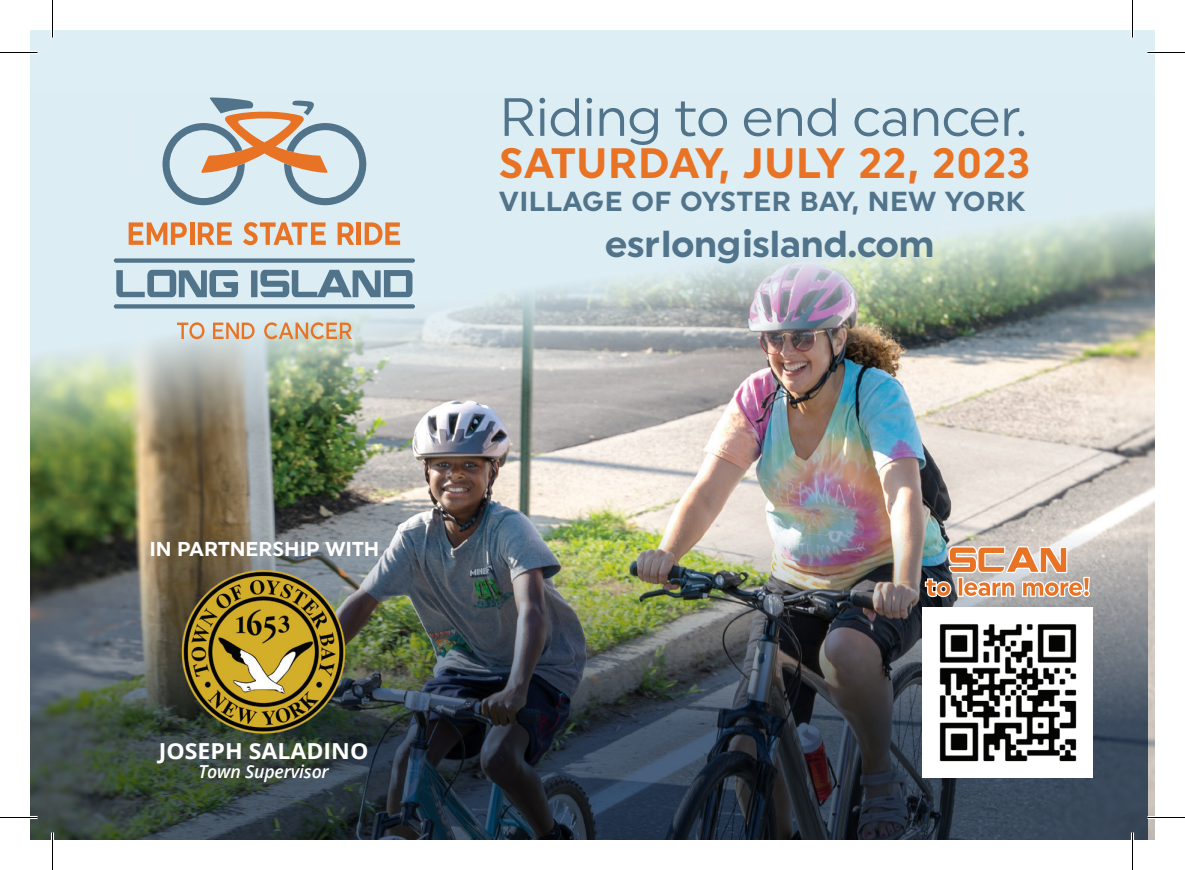
<style>
.page{position:relative;width:1185px;height:870px;background:#fff}
.page>*{position:absolute;margin:0;border:0;box-sizing:border-box;transform-origin:0 0}
.t1{font:53.75px "Uniform Regular 3";letter-spacing:-.01em;color:#51748b}
.t2{font:700 42.5px "Uniform";letter-spacing:.02em;color:#e97324}
.t3{font:700 37.5px "Uniform";letter-spacing:-.01em;color:#51748b}
.t4{font:700 27.5px "Uniform";letter-spacing:.02em;color:#51748b}
.t5{font:700 22px "Open Sans";color:#fff;scale:1.05 1}
.t6{font:20px "Uniform Regular 2";color:#fff}
.t7{font:italic 600 18px "Open Sans";letter-spacing:-.01em;color:#fff}
</style>
<div class="page">
<div style="left:30px;top:30px;width:1125px;height:810px;background:#deeef5"></div>
<img style="left:30px;top:97px;width:1125px;height:743px">
<img style="left:30px;top:500px;width:1118px;height:340px">
<svg style="left:116px;top:270px;width:122px;height:27px"></svg>
<svg style="left:251px;top:270px;width:161px;height:27px"></svg>
<svg style="left:177px;top:322px;width:27px;height:17px"></svg>
<svg style="left:213px;top:323px;width:42px;height:16px"></svg>
<svg style="left:264px;top:322px;width:88px;height:17px"></svg>
<svg style="left:129px;top:222px;width:58px;height:23px"></svg>
<hr style="left:190px;top:222px;width:4px;height:23px;background:#e97324">
<svg style="left:198px;top:222px;width:34px;height:23px"></svg>
<svg style="left:243px;top:222px;width:83px;height:23px"></svg>
<svg style="left:338px;top:222px;width:16px;height:23px"></svg>
<hr style="left:357px;top:222px;width:4px;height:23px;background:#e97324">
<svg style="left:365px;top:222px;width:35px;height:23px"></svg>
<svg style="left:163px;top:98px;width:203px;height:107px"></svg>
<div style="left:114px;top:258px;width:301px;height:5px;background:#51748b;border-radius:2px"></div>
<div style="left:114px;top:304px;width:301px;height:5px;background:#51748b;border-radius:2px"></div>
<div style="left:922px;top:607px;width:171px;height:171px;background:#fff"></div>
<img style="left:939px;top:624px;width:138px;height:138px">
<img style="left:180px;top:567px;width:168px;height:169px">
<svg style="left:924px;top:536px;width:168px;height:63px;background:#c7ad99"></svg>
<hr style="left:0;top:51px;width:38px;height:3px;background:#fff">
<hr style="left:1148px;top:51px;width:37px;height:3px;background:#fff">
<hr style="left:0;top:816px;width:38px;height:3px;background:#fff">
<hr style="left:1148px;top:816px;width:37px;height:3px;background:#fff">
<hr style="left:51px;top:0;width:3px;height:38px;background:#fff">
<hr style="left:51px;top:832px;width:3px;height:38px;background:#fff">
<hr style="left:1131px;top:0;width:3px;height:38px;background:#fff">
<hr style="left:1131px;top:832px;width:3px;height:38px;background:#fff">
<hr style="left:0;top:52px;width:38px;height:1px;background:#000">
<hr style="left:1148px;top:52px;width:37px;height:1px;background:#000">
<hr style="left:0;top:817px;width:38px;height:1px;background:#000">
<hr style="left:1148px;top:817px;width:37px;height:1px;background:#000">
<hr style="left:52px;top:0;width:1px;height:38px;background:#000">
<hr style="left:52px;top:832px;width:1px;height:38px;background:#000">
<hr style="left:1132px;top:0;width:1px;height:38px;background:#000">
<hr style="left:1132px;top:832px;width:1px;height:38px;background:#000">
<p class="t6" style="left:149px;top:537px;width:231px">IN PARTNERSHIP WITH</p>
<p class="t5" style="left:159px;top:736px;width:201px">JOSEPH SALADINO</p>
<p class="t7" style="left:198px;top:759px;width:132px">Town Supervisor</p>
<h1 class="t1" style="left:499px;top:85px;width:529px">Riding to end cancer.</h1>
<h2 class="t2" style="left:499px;top:138px;width:533px">SATURDAY, JULY 22, 2023</h2>
<p class="t4" style="left:499px;top:185px;width:527px">VILLAGE OF OYSTER BAY, NEW YORK</p>
<h3 class="t3" style="left:605px;top:221px;width:331px">esrlongisland.com</h3>
</div>
